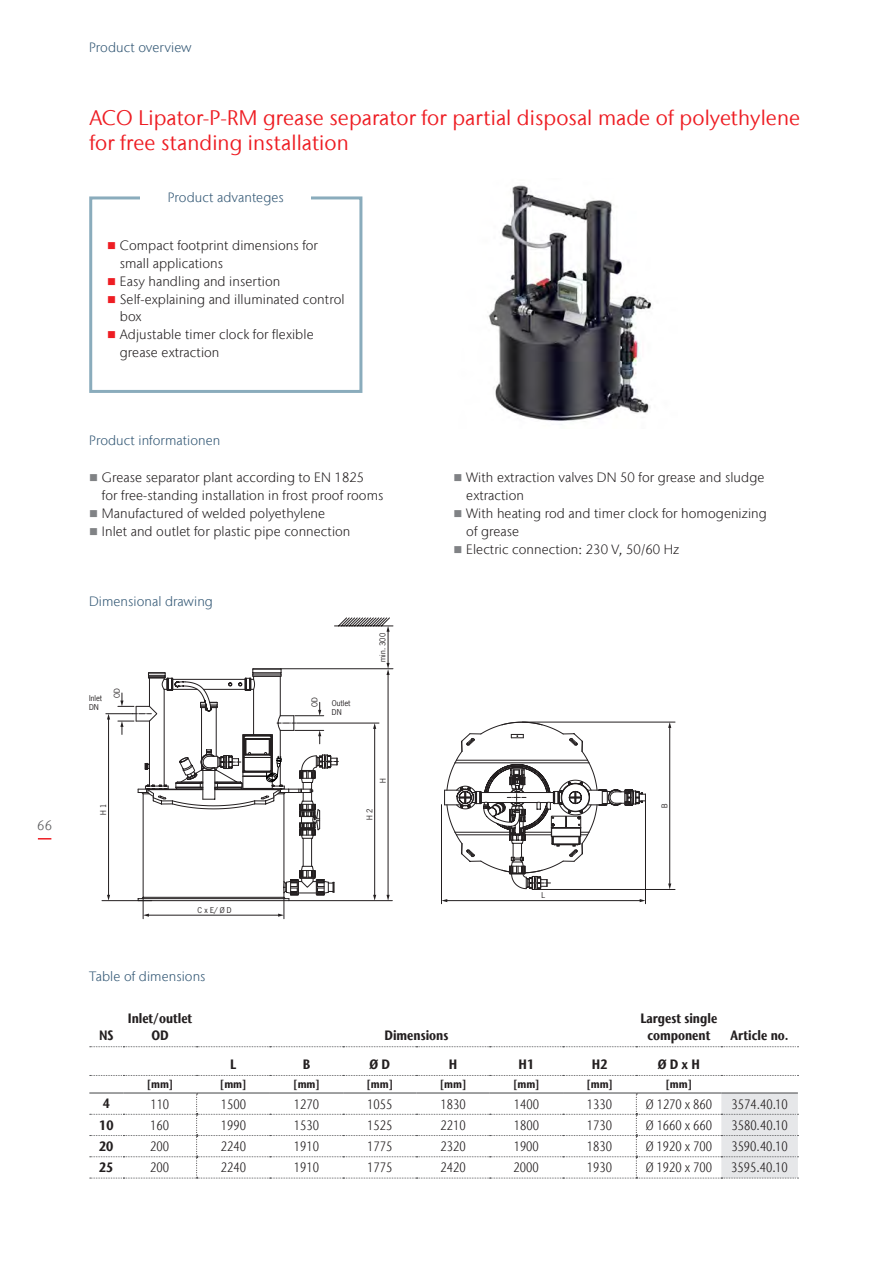
<style>
.page{position:relative;width:893px;height:1263px;background:#fff}
.page>*{position:absolute;margin:0;border:0;box-sizing:border-box;transform-origin:0 0}
.Intermediate_heading{font:21px/25.2px "Stone Sans IIITC Com";letter-spacing:.005em;color:#ee1d23}
.t1{font:300 13.5px/17.9px "Stone Sans IIITC Com";letter-spacing:.005em;color:#231f20}
.Text{font:300 condensed 13.5px "Stone Sans IIITC Com";color:#231f20}
.X-axis{font:700 condensed 13.5px/17.9px "Stone Sans IIITC Com";color:#231f20;text-align:center}
.Info_box_title{font:300 13.5px "Stone Sans IIITC Com";letter-spacing:.005em;color:#335875}
.Rubrication{font:300 13.5px "Stone Sans IIITC Com";letter-spacing:.005em;color:#335875}
.t2{font:300 13.5px "Stone Sans IIITC Com";color:#57585a}
.X-axis___Dimensions{font:700 condensed 11.25px "Stone Sans IIITC Com";color:#231f20}
.t3{font:7.5px/9px "News Gothic";color:#231f20}
.s1{color:#ee1d23}
.s2{color:#808285}
</style>
<div class="page">
<svg style="left:38px;top:838px;width:13px;height:1px"></svg>
<img style="left:488px;top:185px;width:164px;height:240px">
<hr style="left:102px;top:900px;width:50px;height:1px;background:#231f20">
<svg style="left:334px;top:617px;width:59px;height:285px"></svg>
<svg style="left:106px;top:668px;width:232px;height:252px"></svg>
<svg style="left:444px;top:721px;width:202px;height:169px"></svg>
<hr style="left:669px;top:727px;width:1px;height:157px;background:#231f20">
<svg style="left:668px;top:723px;width:3px;height:5px"></svg>
<svg style="left:668px;top:883px;width:3px;height:6px"></svg>
<hr style="left:446px;top:900px;width:195px;height:1px;background:#231f20">
<hr style="left:522px;top:722px;width:153px;height:1px;background:#231f20">
<hr style="left:441px;top:805px;width:1px;height:99px;background:#231f20">
<hr style="left:535px;top:889px;width:140px;height:1px;background:#231f20">
<hr style="left:645px;top:801px;width:1px;height:103px;background:#231f20">
<div style="left:89px;top:196px;width:273px;height:197px;border:3px solid #8aacbc"></div>
<div style="left:141px;top:179px;width:170px;height:35px;background:#fff"></div>
<hr style="left:89px;top:1092px;width:34px;height:1px;background:#57585a">
<svg style="left:90px;top:1075px;width:708px;height:1px"></svg>
<svg style="left:90px;top:1046px;width:708px;height:1px"></svg>
<hr style="left:123px;top:1092px;width:74px;height:1px;background:#57585a">
<hr style="left:197px;top:1092px;width:73px;height:1px;background:#57585a">
<hr style="left:270px;top:1092px;width:73px;height:1px;background:#57585a">
<hr style="left:343px;top:1092px;width:73px;height:1px;background:#57585a">
<hr style="left:416px;top:1092px;width:74px;height:1px;background:#57585a">
<hr style="left:490px;top:1092px;width:73px;height:1px;background:#57585a">
<hr style="left:563px;top:1092px;width:73px;height:1px;background:#57585a">
<hr style="left:636px;top:1092px;width:85px;height:1px;background:#57585a">
<hr style="left:721px;top:1092px;width:77px;height:1px;background:#57585a">
<svg style="left:90px;top:1093px;width:708px;height:86px"></svg>
<p class="t2" style="left:37px;top:816px;width:16px">66</p>
<p class="Rubrication" style="left:89px;top:38px;width:104px">Product overview</p>
<p class="Intermediate_heading" style="left:89px;top:105px;width:712px">ACO Lipator-P-RM grease separator for partial disposal made of polyethylene for free standing installation</p>
<p class="Info_box_title" style="left:168px;top:189px;width:117px">Product advanteges</p>
<p class="t1" style="left:120px;top:236px;width:200px;text-indent:-13px"><span class="s1">■</span> Compact footprint dimensions for small applications</p>
<p class="t1" style="left:107px;top:272px;width:175px"><span class="s1">■</span> Easy handling and insertion</p>
<p class="t1" style="left:120px;top:290px;width:226px;text-indent:-13px"><span class="s1">■</span> Self-explaining and illuminated control box</p>
<p class="t1" style="left:120px;top:326px;width:195px;text-indent:-13px"><span class="s1">■</span> Adjustable timer clock for flexible grease extraction</p>
<p class="Info_box_title" style="left:89px;top:432px;width:133px">Product informationen</p>
<p class="t1" style="left:102px;top:468px;width:283px;text-indent:-13px"><span class="s2">■</span> Grease separator plant according to EN 1825<br>for free-standing installation in frost proof rooms</p>
<p class="t1" style="left:89px;top:504px;width:237px"><span class="s2">■</span> Manufactured of welded polyethylene</p>
<p class="t1" style="left:89px;top:522px;width:263px"><span class="s2">■</span> Inlet and outlet for plastic pipe connection</p>
<p class="Info_box_title" style="left:89px;top:593px;width:125px">Dimensional drawing</p>
<p class="t3" style="left:112px;top:698px;width:11px;rotate:-90deg">OD</p>
<p class="t3" style="left:89px;top:693px;width:14px">Inlet<br>DN</p>
<p class="t3" style="left:332px;top:698px;width:20px">Outlet<br>DN</p>
<p class="t3" style="left:310px;top:707px;width:11px;rotate:-90deg">OD</p>
<p class="t3" style="left:378px;top:662px;width:30px;rotate:-90deg">min. 300</p>
<p class="t3" style="left:99px;top:815px;width:13px;rotate:-90deg">H 1</p>
<p class="t3" style="left:378px;top:783px;width:6px;rotate:-90deg">H</p>
<p class="t3" style="left:365px;top:819px;width:13px;rotate:-90deg">H 2</p>
<p class="t3" style="left:198px;top:905px;width:36px">C x E/ Ø D</p>
<p class="Info_box_title" style="left:89px;top:968px;width:118px">Table of dimensions</p>
<p class="t1" style="left:466px;top:468px;width:300px;text-indent:-13px"><span class="s2">■</span> With extraction valves DN 50 for grease and sludge extraction</p>
<p class="t1" style="left:466px;top:504px;width:302px;text-indent:-13px"><span class="s2">■</span> With heating rod and timer clock for homogenizing of grease</p>
<p class="t1" style="left:453px;top:540px;width:227px"><span class="s2">■</span> Electric connection: 230 V, 50/60 Hz</p>
<p class="t3" style="left:542px;top:891px;width:5px">L</p>
<p class="t3" style="left:660px;top:808px;width:6px;rotate:-90deg">B</p>
<p class="X-axis" style="left:99px;top:1026px;width:16px">NS</p>
<p class="X-axis" style="left:128px;top:1009px;width:66px">Inlet/outlet<br>OD</p>
<p class="X-axis" style="left:384px;top:1026px;width:65px">Dimensions</p>
<p class="X-axis" style="left:640px;top:1009px;width:78px">Largest single</p>
<p class="X-axis" style="left:647px;top:1026px;width:64px">component</p>
<p class="X-axis" style="left:731px;top:1026px;width:59px">Article no.</p>
<p class="X-axis" style="left:230px;top:1055px;width:8px">L</p>
<p class="X-axis" style="left:303px;top:1055px;width:9px">B</p>
<p class="X-axis" style="left:369px;top:1055px;width:22px">Ø D</p>
<p class="X-axis" style="left:449px;top:1055px;width:10px">H</p>
<p class="X-axis" style="left:519px;top:1055px;width:17px">H1</p>
<p class="X-axis" style="left:592px;top:1055px;width:17px">H2</p>
<p class="X-axis" style="left:658px;top:1055px;width:44px">Ø D x H</p>
<p class="X-axis___Dimensions" style="left:147px;top:1076px;width:28px">[mm]</p>
<p class="X-axis___Dimensions" style="left:220px;top:1076px;width:28px">[mm]</p>
<p class="X-axis___Dimensions" style="left:293px;top:1076px;width:28px">[mm]</p>
<p class="X-axis___Dimensions" style="left:367px;top:1076px;width:28px">[mm]</p>
<p class="X-axis___Dimensions" style="left:440px;top:1076px;width:28px">[mm]</p>
<p class="X-axis___Dimensions" style="left:513px;top:1076px;width:28px">[mm]</p>
<p class="X-axis___Dimensions" style="left:586px;top:1076px;width:28px">[mm]</p>
<p class="X-axis___Dimensions" style="left:665px;top:1076px;width:28px">[mm]</p>
<p class="t3" style="left:233px;top:1096px;width:5px">L</p>
<p class="X-axis" style="left:103px;top:1094px;width:9px">4</p>
<p class="Text" style="left:150px;top:1095px;width:20px">110</p>
<p class="Text" style="left:221px;top:1095px;width:27px">1500</p>
<p class="Text" style="left:294px;top:1095px;width:27px">1270</p>
<p class="Text" style="left:367px;top:1095px;width:27px">1055</p>
<p class="Text" style="left:440px;top:1095px;width:27px">1830</p>
<p class="Text" style="left:514px;top:1095px;width:27px">1400</p>
<p class="Text" style="left:587px;top:1095px;width:27px">1330</p>
<p class="Text" style="left:646px;top:1095px;width:68px">Ø 1270 x 860</p>
<p class="Text" style="left:731px;top:1095px;width:58px">3574.40.10</p>
<p class="X-axis" style="left:99px;top:1116px;width:16px">10</p>
<p class="Text" style="left:150px;top:1117px;width:20px">160</p>
<p class="Text" style="left:221px;top:1117px;width:27px">1990</p>
<p class="Text" style="left:294px;top:1117px;width:27px">1530</p>
<p class="Text" style="left:367px;top:1117px;width:27px">1525</p>
<p class="Text" style="left:440px;top:1117px;width:27px">2210</p>
<p class="Text" style="left:514px;top:1117px;width:27px">1800</p>
<p class="Text" style="left:587px;top:1117px;width:27px">1730</p>
<p class="Text" style="left:646px;top:1117px;width:68px">Ø 1660 x 660</p>
<p class="Text" style="left:731px;top:1117px;width:58px">3580.40.10</p>
<p class="X-axis" style="left:99px;top:1137px;width:16px">20</p>
<p class="Text" style="left:150px;top:1138px;width:20px">200</p>
<p class="Text" style="left:221px;top:1138px;width:27px">2240</p>
<p class="Text" style="left:294px;top:1138px;width:27px">1910</p>
<p class="Text" style="left:367px;top:1138px;width:27px">1775</p>
<p class="Text" style="left:440px;top:1138px;width:27px">2320</p>
<p class="Text" style="left:514px;top:1138px;width:27px">1900</p>
<p class="Text" style="left:587px;top:1138px;width:27px">1830</p>
<p class="Text" style="left:646px;top:1138px;width:68px">Ø 1920 x 700</p>
<p class="Text" style="left:731px;top:1138px;width:58px">3590.40.10</p>
<p class="X-axis" style="left:99px;top:1158px;width:16px">25</p>
<p class="Text" style="left:150px;top:1159px;width:20px">200</p>
<p class="Text" style="left:221px;top:1159px;width:27px">2240</p>
<p class="Text" style="left:294px;top:1159px;width:27px">1910</p>
<p class="Text" style="left:367px;top:1159px;width:27px">1775</p>
<p class="Text" style="left:440px;top:1159px;width:27px">2420</p>
<p class="Text" style="left:514px;top:1159px;width:27px">2000</p>
<p class="Text" style="left:587px;top:1159px;width:27px">1930</p>
<p class="Text" style="left:646px;top:1159px;width:68px">Ø 1920 x 700</p>
<p class="Text" style="left:731px;top:1159px;width:58px">3595.40.10</p>
</div>
